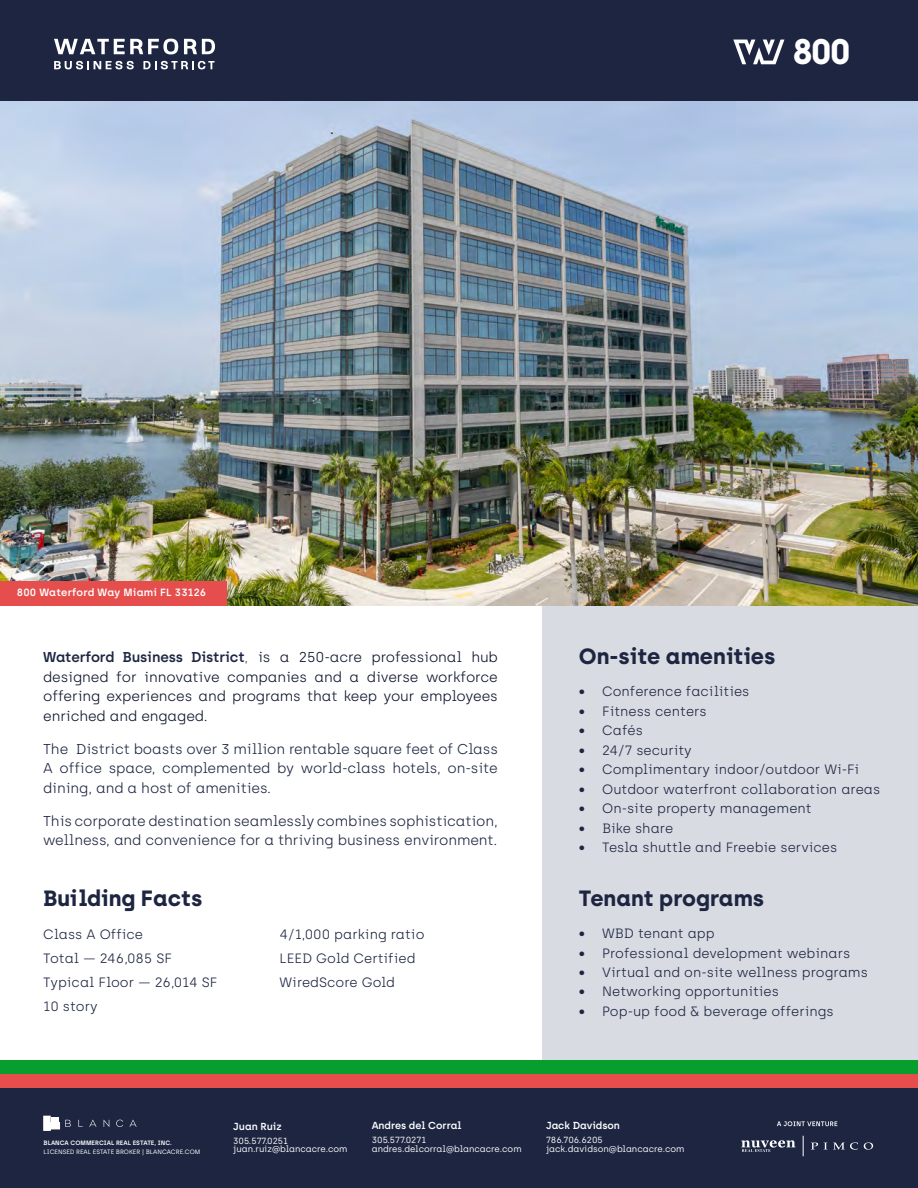
<style>
.page{position:relative;width:918px;height:1188px;background:#fff}
.page>*{position:absolute;margin:0;border:0;box-sizing:border-box;transform-origin:0 0}
.t1{font:700 35.4px "Archia";color:#fff}
.t2{font:700 22.05px "Archia";color:#1d2541}
.t3{font:300 14.25px/19.5px "Archia";letter-spacing:-.01em;color:#1d2541;text-align:justify}
.t4{font:300 14.25px/19.5px "Archia";letter-spacing:-.01em;color:#0b132b;text-align:justify}
.t5{font:300 13.5px/24px "Archia";color:#1d2541}
.t6{font:600 10.5px "Archia";letter-spacing:.02em;color:#fff}
.t7{font:600 10.2px "Archia";color:#fff}
.t8{font:8.85px/8.9px "Archia";color:#fff}
.t9{font:6.3px "Archia";color:#fff}
.t10{font:600 6.3px "Archia";color:#fff}
.s1{font-weight:600;color:#1d2541}
.s2{font-weight:100;color:#1d2541}
</style>
<div class="page">
<div style="left:542px;top:605px;width:376px;height:455px;background:#d8dbe2"></div>
<img style="left:0;top:100px;width:918px;height:505px">
<div style="left:0;top:0;width:918px;height:100px;background:#1d2541"></div>
<svg style="left:54px;top:61px;width:80px;height:8px"></svg>
<svg style="left:54px;top:39px;width:124px;height:15px"></svg>
<svg style="left:184px;top:39px;width:31px;height:15px"></svg>
<svg style="left:143px;top:61px;width:72px;height:8px"></svg>
<svg style="left:733px;top:40px;width:51px;height:24px"></svg>
<div style="left:0;top:1088px;width:918px;height:100px;background:#1d2541"></div>
<div style="left:0;top:581px;width:227px;height:24px;background:#e54e4c"></div>
<div style="left:0;top:1074px;width:918px;height:14px;background:#e54e4c"></div>
<div style="left:0;top:1060px;width:918px;height:14px;background:#079e2d"></div>
<svg style="left:917px;top:360px;width:1px;height:28px"></svg>
<svg style="left:78px;top:1120px;width:5px;height:7px"></svg>
<svg style="left:89px;top:1120px;width:7px;height:7px"></svg>
<svg style="left:104px;top:1120px;width:5px;height:7px"></svg>
<svg style="left:116px;top:1120px;width:7px;height:7px"></svg>
<svg style="left:129px;top:1120px;width:8px;height:7px"></svg>
<svg style="left:43px;top:1116px;width:28px;height:15px"></svg>
<svg style="left:741px;top:1140px;width:54px;height:12px"></svg>
<svg style="left:777px;top:1121px;width:60px;height:5px"></svg>
<svg style="left:803px;top:1136px;width:1px;height:20px"></svg>
<svg style="left:811px;top:1143px;width:7px;height:7px"></svg>
<svg style="left:824px;top:1143px;width:3px;height:7px"></svg>
<svg style="left:833px;top:1142px;width:25px;height:8px"></svg>
<svg style="left:864px;top:1142px;width:9px;height:8px"></svg>
<h1 class="t1" style="left:793px;top:30px;width:60px">800</h1>
<p class="t6" style="left:17px;top:586px;width:191px">800 Waterford Way Miami FL 33126</p>
<p class="t4" style="left:43px;top:647px;width:456px"><span class="s1">Waterford Business District</span><span class="s2">,</span> is a 250-acre professional hub designed for innovative companies and a diverse workforce offering experiences and programs that keep your employees enriched and engaged.</p>
<p class="t3" style="left:43px;top:739px;width:456px">The District boasts over 3 million rentable square feet of Class A office space, complemented by world-class hotels, on-site dining, and a host of amenities.</p>
<p class="t3" style="left:43px;top:811px;width:456px">This corporate destination seamlessly combines sophistication, wellness, and convenience for a thriving business environment.</p>
<h2 class="t2" style="left:43px;top:884px;width:161px">Building Facts</h2>
<p class="t5" style="left:43px;top:922px;width:176px">Class A Office<br>Total — 246,085 SF<br>Typical Floor — 26,014 SF<br>10 story</p>
<p class="t5" style="left:280px;top:922px;width:146px">4/1,000 parking ratio<br>LEED Gold Certified<br>WiredScore Gold</p>
<h2 class="t2" style="left:579px;top:642px;width:198px">On-site amenities</h2>
<p class="t5" style="left:579px;top:680px;width:172px">• Conference facilities</p>
<p class="t5" style="left:579px;top:699px;width:130px">• Fitness centers</p>
<p class="t5" style="left:579px;top:718px;width:66px">• Cafés</p>
<p class="t5" style="left:579px;top:738px;width:115px">• 24/7 security</p>
<p class="t5" style="left:579px;top:757px;width:282px">• Complimentary indoor/outdoor Wi-Fi</p>
<p class="t5" style="left:579px;top:777px;width:303px">• Outdoor waterfront collaboration areas</p>
<p class="t5" style="left:579px;top:796px;width:234px">• On-site property management</p>
<p class="t5" style="left:579px;top:816px;width:96px">• Bike share</p>
<p class="t5" style="left:579px;top:835px;width:260px">• Tesla shuttle and Freebie services</p>
<h2 class="t2" style="left:579px;top:884px;width:187px">Tenant programs</h2>
<p class="t5" style="left:579px;top:921px;width:137px">• WBD tenant app</p>
<p class="t5" style="left:579px;top:941px;width:273px">• Professional development webinars</p>
<p class="t5" style="left:579px;top:960px;width:291px">• Virtual and on-site wellness programs</p>
<p class="t5" style="left:579px;top:980px;width:202px">• Networking opportunities</p>
<p class="t5" style="left:579px;top:999px;width:257px">• Pop-up food &amp; beverage offerings</p>
<p class="t10" style="left:44px;top:1139px;width:130px">BLANCA COMMERCIAL REAL ESTATE, INC.</p>
<p class="t9" style="left:44px;top:1148px;width:158px">LICENSED REAL ESTATE BROKER | BLANCACRE.COM</p>
<p class="t7" style="left:233px;top:1120px;width:50px">Juan Ruiz</p>
<p class="t8" style="left:233px;top:1136px;width:116px">305.577.0251 juan.ruiz@blancacre.com</p>
<p class="t7" style="left:372px;top:1119px;width:91px">Andres del Corral</p>
<p class="t8" style="left:372px;top:1135px;width:151px">305.577.0271 andres.delcorral@blancacre.com</p>
<p class="t7" style="left:546px;top:1119px;width:75px">Jack Davidson</p>
<p class="t8" style="left:546px;top:1135px;width:140px">786.706.6205 jack.davidson@blancacre.com</p>
</div>
